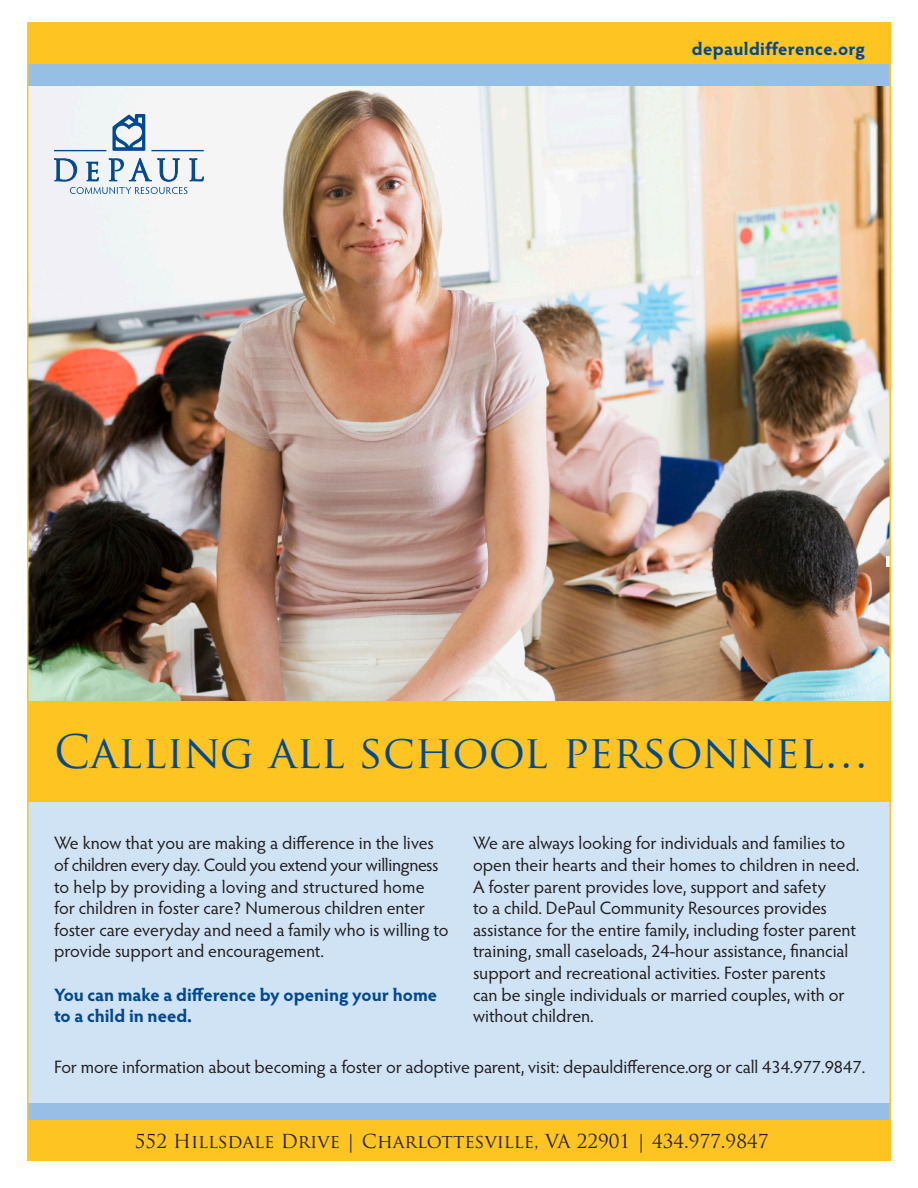
<style>
.page{position:relative;width:918px;height:1188px;background:#fff}
.page>*{position:absolute;margin:0;border:0;box-sizing:border-box;transform-origin:0 0}
.t1{font:45px "Trajan Pro";color:#014990}
.t2{font:18.75px "Trajan Pro";color:#231f20}
.t3{font:18px/21.6px "Hypatia Sans Pro";letter-spacing:-.005em;color:#231f20}
.t4{font:700 18px/21.6px "Hypatia Sans Pro";letter-spacing:.005em;color:#014990}
</style>
<div class="page">
<img style="left:30px;top:85px;width:858px;height:617px">
<div style="left:28px;top:42px;width:862px;height:43px;background:#97bfe6"></div>
<div style="left:28px;top:22px;width:863px;height:42px;background:#fec422"></div>
<div style="left:28px;top:711px;width:863px;height:450px;background:#d0e3f4"></div>
<svg style="left:886px;top:556px;width:9px;height:10px"></svg>
<div style="left:27px;top:702px;width:863px;height:100px;background:#fec422"></div>
<svg style="left:112px;top:114px;width:33px;height:37px"></svg>
<svg style="left:54px;top:158px;width:150px;height:36px"></svg>
<hr style="left:151px;top:150px;width:53px;height:1px;background:#014990">
<hr style="left:54px;top:150px;width:52px;height:1px;background:#014990">
<div style="left:28px;top:1103px;width:862px;height:46px;background:#97bfe6"></div>
<div style="left:27px;top:1120px;width:863px;height:41px;background:#fec422"></div>
<p class="t4" style="left:692px;top:37px;width:175px">depauldifference.org</p>
<p class="t1" style="left:54px;top:723px;width:816px">Calling all school personnel…</p>
<p class="t3" style="left:54px;top:832px;width:382px">We know that you are making a difference in the lives</p>
<p class="t3" style="left:54px;top:853px;width:396px">of children every day. Could you extend your willingness to help by providing a loving and structured home for children in foster care? Numerous children enter foster care everyday and need a family who is willing to provide support and encouragement.</p>
<p class="t4" style="left:54px;top:983px;width:385px">You can make a difference by opening your home to a child in need.</p>
<p class="t3" style="left:473px;top:832px;width:388px">We are always looking for individuals and families to open their hearts and their homes to children in need.<br>A foster parent provides love, support and safety<br>to a child. DePaul Community Resources provides assistance for the entire family, including foster parent training, small caseloads, 24-hour assistance, financial support and recreational activities. Foster parents<br>can be single individuals or married couples, with or without children.</p>
<p class="t3" style="left:54px;top:1056px;width:813px">For more information about becoming a foster or adoptive parent, visit: depauldifference.org or call 434.977.9847.</p>
<p class="t2" style="left:135px;top:1129px;width:635px">552 Hillsdale Drive | Charlottesville, VA 22901 | 434.977.9847</p>
</div>
